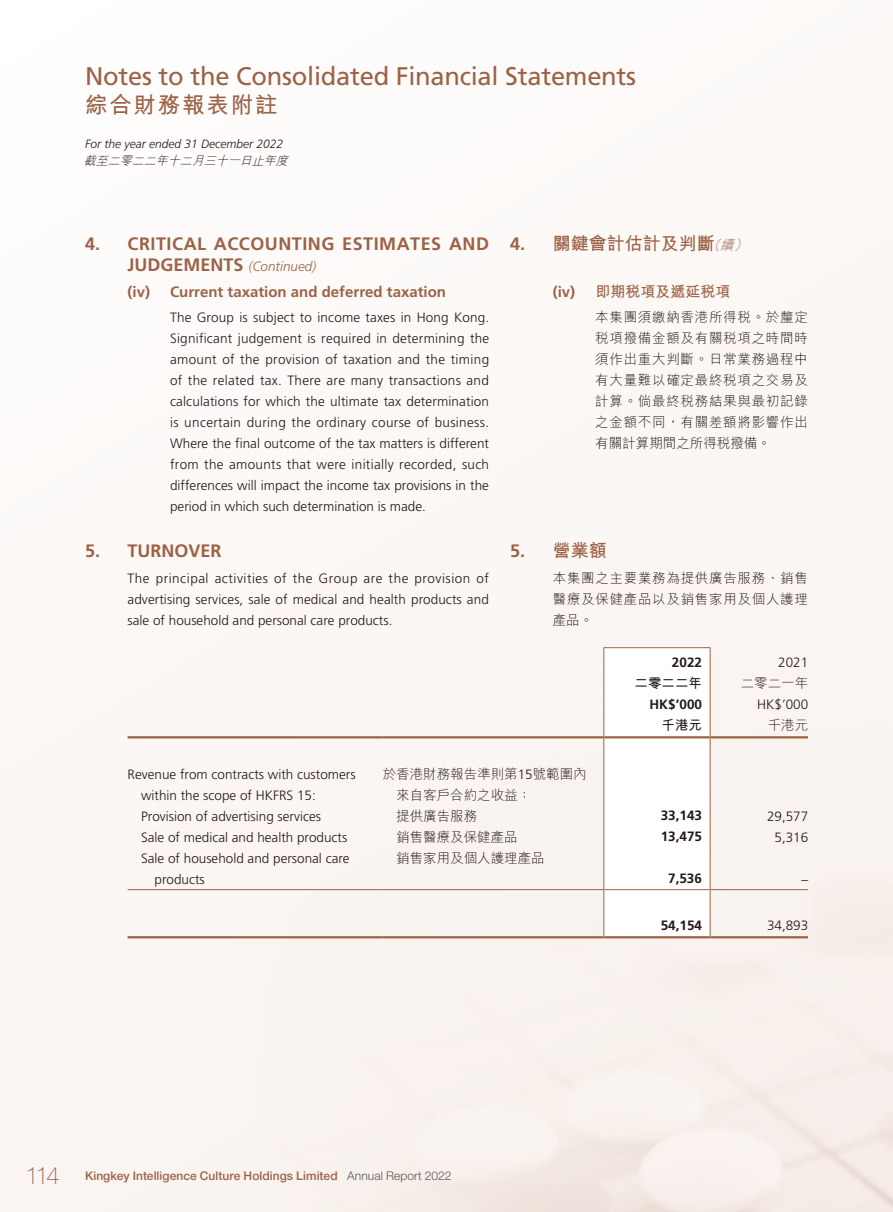
<style>
.page{position:relative;width:893px;height:1212px;background:#faf3ef}
.page>*{position:absolute;margin:0;border:0;box-sizing:border-box;transform-origin:0 0}
.t1{font:25.5px "Frutiger LT Std";letter-spacing:-.01em;color:#9c6246}
.t2{font:700 22.5px "M Hei HK";letter-spacing:.08em;color:#9c6246}
.t3{font:700 18px "Frutiger LT Std";letter-spacing:.03em;color:#9c6246}
.t4{font:700 18px "M Hei HK";color:#9c6246}
.t5{font:700 18px "Frutiger LT Std";color:#9c6246}
.t6{font:700 15px "Frutiger LT Std";color:#9c6246}
.t7{font:700 15px "M Hei HK";color:#9c6246}
.t8{font:300 13.5px/21px "Frutiger LT Std";color:#231916;text-align:justify}
.t9{font:300 13.5px/21px "M Hei HK";letter-spacing:.025em;color:#231916;text-align:justify}
.t10{font:300 13.5px/21px "M Hei HK";color:#231916}
.t11{font:700 13.5px "Frutiger LT Std";color:#231916}
.t12{font:italic 300 13.5px "Frutiger LT Std";color:#9c6246}
.t13{font:700 13.5px "M Hei HK";color:#231916}
.t14{font:500 12px "Helvetica Neue LT Std";letter-spacing:.005em;color:#9c6246}
.t15{font:italic 300 12px "Frutiger LT Std";color:#231916}
.t16{font:italic 300 12px "M Hei HK";color:#231916}
.s1{font-weight:700;font-style:normal;font-size:18px}
.s2{font-family:"Frutiger LT Std"}
.s3{font-weight:300;font-style:italic;font-size:13.5px}
.s4{font-weight:100;font-size:24px}
.s5{font-weight:300;color:#595857}
</style>
<div class="page">
<hr style="left:603px;top:647px;width:107px;height:1px;background:#9c6246">
<div style="left:603px;top:648px;width:108px;height:290px;background:#fff"></div>
<hr style="left:128px;top:736px;width:255px;height:2px;background:#9c6246">
<hr style="left:383px;top:736px;width:220px;height:2px;background:#9c6246">
<hr style="left:604px;top:736px;width:106px;height:2px;background:#9c6246">
<hr style="left:710px;top:736px;width:98px;height:2px;background:#9c6246">
<hr style="left:128px;top:889px;width:255px;height:1px;background:#9c6246">
<hr style="left:383px;top:889px;width:220px;height:1px;background:#9c6246">
<hr style="left:604px;top:889px;width:106px;height:1px;background:#9c6246">
<hr style="left:710px;top:889px;width:98px;height:1px;background:#9c6246">
<hr style="left:128px;top:936px;width:255px;height:2px;background:#9c6246">
<hr style="left:383px;top:936px;width:220px;height:2px;background:#9c6246">
<hr style="left:604px;top:936px;width:106px;height:2px;background:#9c6246">
<hr style="left:710px;top:936px;width:98px;height:2px;background:#9c6246">
<h1 class="t1" style="left:85px;top:61px;width:553px">Notes to the Consolidated Financial Statements</h1>
<h2 class="t2" style="left:85px;top:89px;width:194px">綜合財務報表附註</h2>
<p class="t15" style="left:85px;top:137px;width:200px">For the year ended 31 December 2022</p>
<p class="t16" style="left:84px;top:155px;width:209px">截至二零二二年十二月三十一日止年度</p>
<h3 class="t3" style="left:85px;top:233px;width:405px">4. CRITICAL ACCOUNTING ESTIMATES AND</h3>
<p class="t12" style="left:128px;top:259px;width:190px"><span class="s1">JUDGEMENTS</span> (Continued)</p>
<p class="t6" style="left:128px;top:283px;width:24px">(iv)</p>
<p class="t6" style="left:170px;top:283px;width:277px">Current taxation and deferred taxation</p>
<p class="t8" style="left:170px;top:307px;width:321px">The Group is subject to income taxes in Hong Kong.<br>Significant judgement is required in determining the amount of the provision of taxation and the timing of the related tax. There are many transactions and calculations for which the ultimate tax determination is uncertain during the ordinary course of business.<br>Where the final outcome of the tax matters is different from the amounts that were initially recorded, such differences will impact the income tax provisions in the period in which such determination is made.</p>
<h3 class="t5" style="left:85px;top:540px;width:138px">5. TURNOVER</h3>
<p class="t8" style="left:128px;top:568px;width:363px">The principal activities of the Group are the provision of advertising services, sale of medical and health products and sale of household and personal care products.</p>
<h3 class="t4" style="left:510px;top:230px;width:242px"><span class="s2">4.</span> 關鍵會計估計及判斷<span class="s3">（續）</span></h3>
<p class="t6" style="left:553px;top:283px;width:24px">(iv)</p>
<p class="t7" style="left:595px;top:280px;width:136px">即期稅項及遞延稅項</p>
<p class="t9" style="left:595px;top:306px;width:214px">本集團須繳納香港所得稅。於釐定稅項撥備金額及有關稅項之時間時須作出重大判斷。日常業務過程中有大量難以確定最終稅項之交易及計算。倘最終稅務結果與最初記錄之金額不同，有關差額將影響作出有關計算期間之所得稅撥備。</p>
<h3 class="t4" style="left:510px;top:537px;width:98px"><span class="s2">5.</span> 營業額</h3>
<p class="t9" style="left:553px;top:567px;width:257px">本集團之主要業務為提供廣告服務、銷售醫療及保健產品以及銷售家用及個人護理產品。</p>
<p class="t11" style="left:672px;top:654px;width:32px">2022</p>
<p class="t8" style="left:778px;top:652px;width:32px">2021</p>
<p class="t13" style="left:634px;top:673px;width:69px">二零二二年</p>
<p class="t9" style="left:741px;top:673px;width:69px">二零二一年</p>
<p class="t11" style="left:649px;top:696px;width:54px">HK$’000</p>
<p class="t8" style="left:757px;top:694px;width:53px">HK$’000</p>
<p class="t13" style="left:661px;top:716px;width:42px">千港元</p>
<p class="t9" style="left:768px;top:715px;width:42px">千港元</p>
<p class="t8" style="left:141px;top:764px;width:216px;text-indent:-13px">Revenue from contracts with customers within the scope of HKFRS 15:</p>
<p class="t10" style="left:396px;top:763px;width:192px;text-indent:-13px">於香港財務報告準則第<span class="s2">15</span>號範圍內來自客戶合約之收益：</p>
<p class="t8" style="left:141px;top:806px;width:181px">Provision of advertising services</p>
<p class="t9" style="left:396px;top:805px;width:82px">提供廣告服務</p>
<p class="t11" style="left:661px;top:807px;width:43px">33,143</p>
<p class="t8" style="left:767px;top:806px;width:43px">29,577</p>
<p class="t8" style="left:141px;top:827px;width:208px">Sale of medical and health products</p>
<p class="t10" style="left:396px;top:826px;width:123px">銷售醫療及保健產品</p>
<p class="t11" style="left:661px;top:828px;width:43px">13,475</p>
<p class="t8" style="left:774px;top:827px;width:35px">5,316</p>
<p class="t8" style="left:155px;top:848px;width:197px;text-indent:-13px">Sale of household and personal care products</p>
<p class="t10" style="left:396px;top:847px;width:150px">銷售家用及個人護理產品</p>
<p class="t11" style="left:668px;top:870px;width:35px">7,536</p>
<p class="t8" style="left:801px;top:869px;width:8px">–</p>
<p class="t11" style="left:661px;top:917px;width:43px">54,154</p>
<p class="t8" style="left:767px;top:915px;width:43px">34,893</p>
<p class="t14" style="left:25px;top:1169px;width:427px"><span class="s4">114</span> Kingkey Intelligence Culture Holdings Limited <span class="s5">Annual Report 2022</span></p>
</div>
